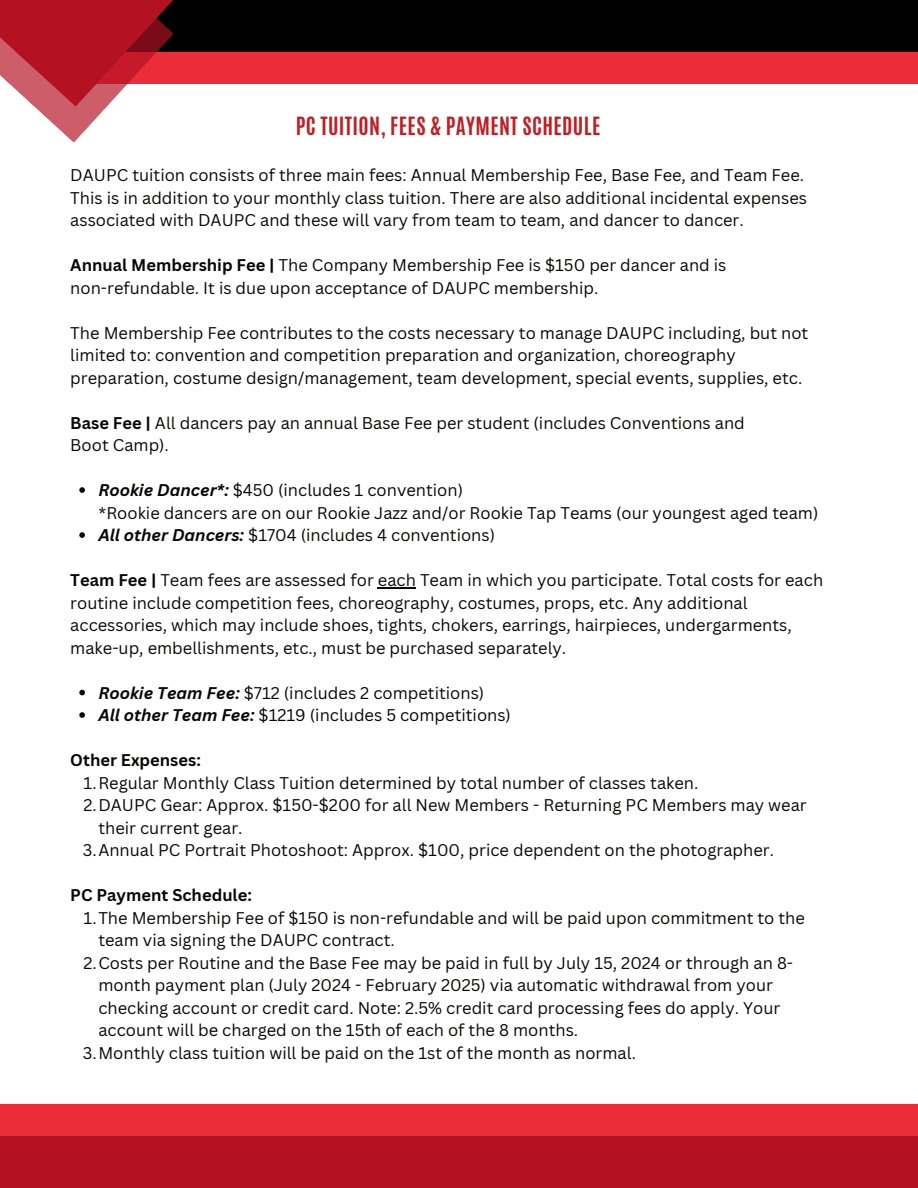
<style>
.page{position:relative;width:918px;height:1188px;background:#fff}
.page>*{position:absolute;margin:0;border:0;box-sizing:border-box;transform-origin:0 0}
.t1{font:700 21px "Antonio";letter-spacing:.02em;color:#be2025}
.t2{font:16.5px/22.5px "Canva Sans";color:#080704}
.t3{font:700 16.5px "Canva Sans";color:#080704}
.s1{font-weight:700}
.s2{font-weight:700;font-style:italic}
</style>
<div class="page">
<div style="left:80px;top:49px;width:838px;height:35px;background:#ec2c39"></div>
<div style="left:0;top:1104px;width:918px;height:35px;background:#ec2c39"></div>
<div style="left:91px;top:0;width:827px;height:52px;background:#000"></div>
<div style="left:0;top:1136px;width:918px;height:52px;background:#b41123"></div>
<svg style="left:0;top:0;width:174px;height:143px"></svg>
<svg style="left:79px;top:487px;width:6px;height:6px"></svg>
<svg style="left:79px;top:532px;width:6px;height:6px"></svg>
<hr style="left:378px;top:587px;width:38px;height:1px;background:#080704">
<svg style="left:79px;top:690px;width:6px;height:5px"></svg>
<svg style="left:79px;top:712px;width:6px;height:6px"></svg>
<p class="t1" style="left:296px;top:110px;width:306px">PC TUITION, FEES &amp; PAYMENT SCHEDULE</p>
<p class="t2" style="left:70px;top:164px;width:738px">DAUPC tuition consists of three main fees: Annual Membership Fee, Base Fee, and Team Fee.<br>This is in addition to your monthly class tuition. There are also additional incidental expenses associated with DAUPC and these will vary from team to team, and dancer to dancer.</p>
<p class="t2" style="left:70px;top:254px;width:658px"><span class="s1">Annual Membership Fee |</span> The Company Membership Fee is $150 per dancer and is non-refundable. It is due upon acceptance of DAUPC membership.</p>
<p class="t2" style="left:70px;top:322px;width:740px">The Membership Fee contributes to the costs necessary to manage DAUPC including, but not limited to: convention and competition preparation and organization, choreography preparation, costume design/management, team development, special events, supplies, etc.</p>
<p class="t2" style="left:70px;top:412px;width:676px"><span class="s1">Base Fee |</span> All dancers pay an annual Base Fee per student (includes Conventions and<br>Boot Camp).</p>
<p class="t2" style="left:98px;top:479px;width:722px"><span class="s2">Rookie Dancer*:</span> $450 (includes 1 convention)<br>*Rookie dancers are on our Rookie Jazz and/or Rookie Tap Teams (our youngest aged team)<br><span class="s2">All other Dancers:</span> $1704 (includes 4 conventions)</p>
<p class="t2" style="left:70px;top:569px;width:754px"><span class="s1">Team Fee |</span> Team fees are assessed for each Team in which you participate. Total costs for each routine include competition fees, choreography, costumes, props, etc. Any additional accessories, which may include shoes, tights, chokers, earrings, hairpieces, undergarments, make-up, embellishments, etc., must be purchased separately.</p>
<p class="t2" style="left:98px;top:682px;width:414px"><span class="s2">Rookie Team Fee:</span> $712 (includes 2 competitions)<br><span class="s2">All other Team Fee:</span> $1219 (includes 5 competitions)</p>
<p class="t3" style="left:70px;top:750px;width:132px">Other Expenses:</p>
<p class="t2" style="left:84px;top:772px;width:616px">1.Regular Monthly Class Tuition determined by total number of classes taken.</p>
<p class="t2" style="left:83px;top:794px;width:725px">2.DAUPC Gear: Approx. $150-$200 for all New Members - Returning PC Members may wear</p>
<p class="t2" style="left:98px;top:817px;width:146px">their current gear.</p>
<p class="t2" style="left:83px;top:839px;width:693px">3.Annual PC Portrait Photoshoot: Approx. $100, price dependent on the photographer.</p>
<p class="t3" style="left:70px;top:885px;width:183px">PC Payment Schedule:</p>
<p class="t2" style="left:84px;top:907px;width:723px">1.The Membership Fee of $150 is non-refundable and will be paid upon commitment to the</p>
<p class="t2" style="left:98px;top:929px;width:298px">team via signing the DAUPC contract.</p>
<p class="t2" style="left:83px;top:952px;width:711px">2.Costs per Routine and the Base Fee may be paid in full by July 15, 2024 or through an 8-</p>
<p class="t2" style="left:98px;top:974px;width:676px">month payment plan (July 2024 - February 2025) via automatic withdrawal from your</p>
<p class="t2" style="left:98px;top:997px;width:684px">checking account or credit card. Note: 2.5% credit card processing fees do apply. Your</p>
<p class="t2" style="left:98px;top:1019px;width:481px">account will be charged on the 15th of each of the 8 months.</p>
<p class="t2" style="left:83px;top:1042px;width:555px">3.Monthly class tuition will be paid on the 1st of the month as normal.</p>
</div>
